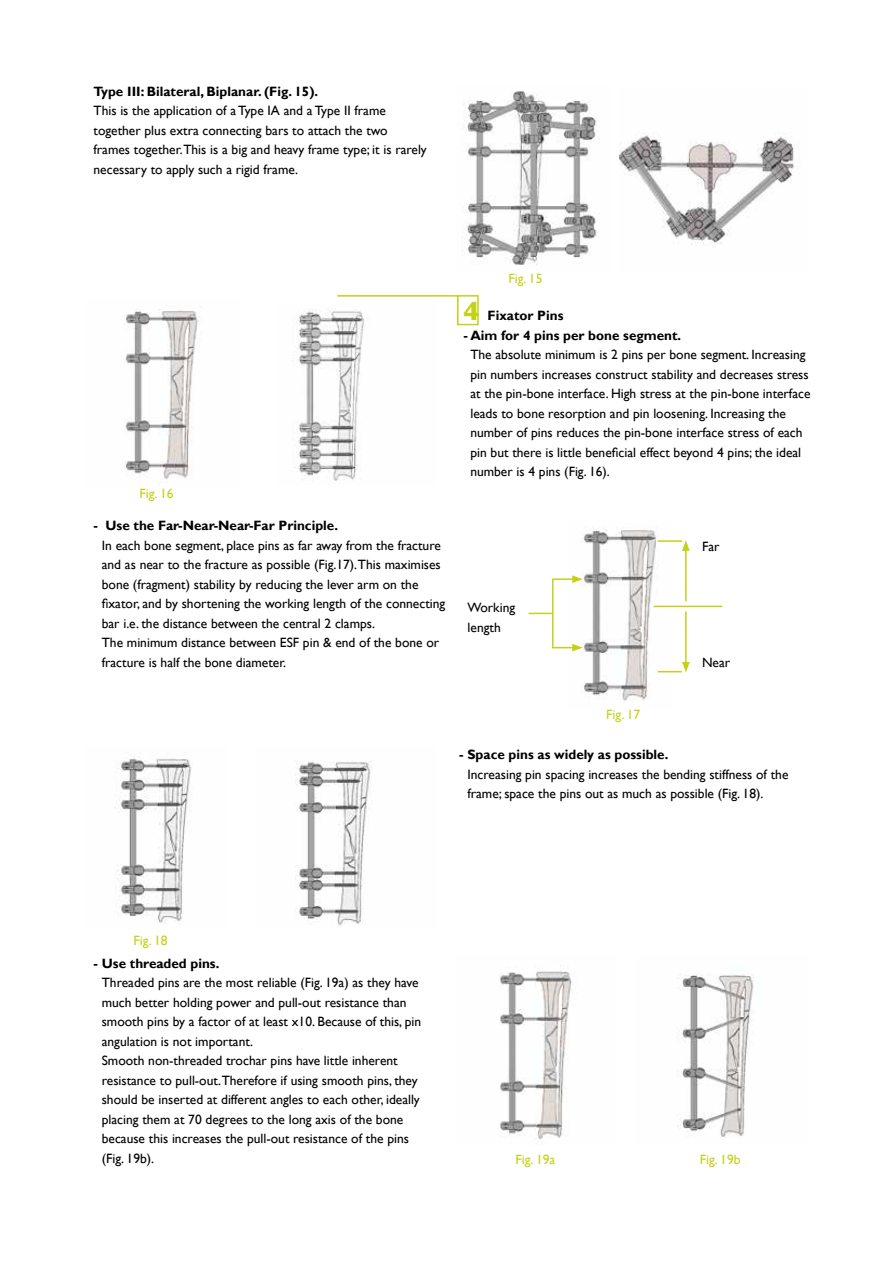
<style>
.page{position:relative;width:893px;height:1263px;background:#fff}
.page>*{position:absolute;margin:0;border:0;box-sizing:border-box;transform-origin:0 0}
.t1{font:13.5px/19.5px "Gill Sans";color:#000}
.t2{font:700 13.5px "Gill Sans";color:#000}
.t3{font:13.5px "Gill Sans";color:#c3d217}
.s1{font-size:27px;color:#c3d217}
</style>
<div class="page">
<svg style="left:337px;top:295px;width:142px;height:31px"></svg>
<img style="left:620px;top:133px;width:174px;height:112px">
<img style="left:463px;top:91px;width:137px;height:174px">
<img style="left:124px;top:307px;width:78px;height:176px">
<img style="left:294px;top:303px;width:142px;height:178px">
<img style="left:572px;top:527px;width:98px;height:175px">
<img style="left:115px;top:752px;width:77px;height:172px">
<img style="left:295px;top:760px;width:77px;height:166px">
<img style="left:499px;top:965px;width:75px;height:177px">
<img style="left:677px;top:974px;width:77px;height:163px">
<hr style="left:654px;top:606px;width:68px;height:1px;background:#c3d217">
<hr style="left:685px;top:549px;width:2px;height:52px;background:#c3d217">
<svg style="left:682px;top:540px;width:8px;height:11px"></svg>
<hr style="left:685px;top:611px;width:2px;height:53px;background:#c3d217">
<hr style="left:552px;top:579px;width:2px;height:69px;background:#c3d217">
<hr style="left:552px;top:578px;width:23px;height:2px;background:#c3d217">
<svg style="left:572px;top:575px;width:11px;height:8px"></svg>
<svg style="left:552px;top:644px;width:31px;height:7px"></svg>
<svg style="left:529px;top:613px;width:23px;height:1px"></svg>
<hr style="left:658px;top:540px;width:24px;height:2px;background:#c3d217">
<svg style="left:658px;top:662px;width:32px;height:10px"></svg>
<p class="t2" style="left:94px;top:83px;width:226px">Type III: Bilateral, Biplanar. (Fig. 15).</p>
<p class="t1" style="left:94px;top:101px;width:335px">This is the application of a Type IA and a Type II frame together plus extra connecting bars to attach the two frames together.This is a big and heavy frame type; it is rarely necessary to apply such a rigid frame.</p>
<p class="t3" style="left:140px;top:486px;width:35px">Fig. 16</p>
<p class="t2" style="left:94px;top:518px;width:246px">- Use the Far-Near-Near-Far Principle.</p>
<p class="t1" style="left:102px;top:536px;width:345px">In each bone segment, place pins as far away from the fracture and as near to the fracture as possible (Fig.17).This maximises bone (fragment) stability by reducing the lever arm on the fixator, and by shortening the working length of the connecting bar i.e. the distance between the central 2 clamps.<br>The minimum distance between ESF pin &amp; end of the bone or fracture is half the bone diameter.</p>
<p class="t3" style="left:508px;top:271px;width:35px">Fig. 15</p>
<p class="t2" style="left:463px;top:308px;width:101px"><span class="s1">4</span> Fixator Pins</p>
<p class="t2" style="left:463px;top:327px;width:219px">- Aim for 4 pins per bone segment.</p>
<p class="t1" style="left:470px;top:345px;width:342px">The absolute minimum is 2 pins per bone segment. Increasing pin numbers increases construct stability and decreases stress at the pin-bone interface. High stress at the pin-bone interface leads to bone resorption and pin loosening. Increasing the number of pins reduces the pin-bone interface stress of each pin but there is little beneficial effect beyond 4 pins; the ideal number is 4 pins (Fig. 16).</p>
<p class="t1" style="left:468px;top:598px;width:49px">Working length</p>
<p class="t1" style="left:702px;top:537px;width:19px">Far</p>
<p class="t1" style="left:702px;top:653px;width:30px">Near</p>
<p class="t3" style="left:606px;top:707px;width:35px">Fig. 17</p>
<p class="t2" style="left:459px;top:746px;width:211px">- Space pins as widely as possible.</p>
<p class="t1" style="left:467px;top:765px;width:322px">Increasing pin spacing increases the bending stiffness of the frame; space the pins out as much as possible (Fig. 18).</p>
<p class="t3" style="left:134px;top:932px;width:35px">Fig. 18</p>
<p class="t2" style="left:94px;top:955px;width:127px">- Use threaded pins.</p>
<p class="t1" style="left:102px;top:973px;width:321px">Threaded pins are the most reliable (Fig. 19a) as they have much better holding power and pull-out resistance than smooth pins by a factor of at least x10. Because of this, pin angulation is not important.<br>Smooth non-threaded trochar pins have little inherent resistance to pull-out.Therefore if using smooth pins, they should be inserted at different angles to each other, ideally placing them at 70 degrees to the long axis of the bone because this increases the pull-out resistance of the pins (Fig. 19b).</p>
<p class="t3" style="left:516px;top:1151px;width:41px">Fig. 19a</p>
<p class="t3" style="left:700px;top:1151px;width:42px">Fig. 19b</p>
</div>
